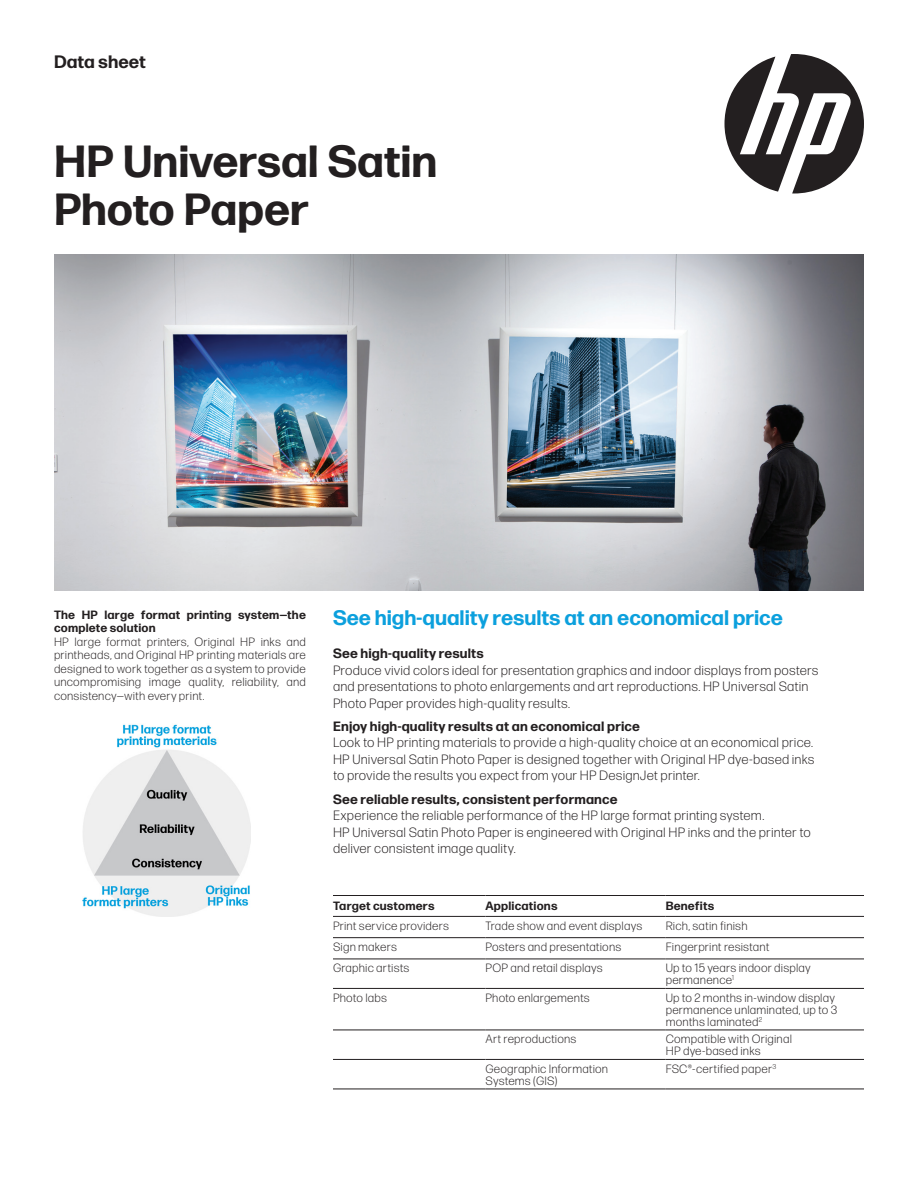
<style>
.page{position:relative;width:918px;height:1188px;background:#fff}
.page>*{position:absolute;margin:0;border:0;box-sizing:border-box;transform-origin:0 0}
.headline{font:700 45px/48px "Forma DJR Micro";letter-spacing:-.005em;color:#231f20}
.subhead_2{font:700 21px "Forma DJR Micro";letter-spacing:-.005em;color:#0ca0dd}
.t1{font:700 18px "Forma DJR Micro";color:#231f20}
.body{font:300 13.5px/16.5px "Forma DJR Micro";letter-spacing:.01em;color:#231f20}
.Body_Header{font:700 13.5px "Forma DJR Micro";letter-spacing:.01em;color:#231f20}
.Insight_body{font:300 12px/13.5px "Forma DJR Micro";letter-spacing:.015em;color:#231f20;text-align:justify}
.Body_Header-2{font:300 12px/12px "Forma DJR Micro";letter-spacing:.015em;color:#231f20}
.Bullet_body{font:300 12px/12px "Forma DJR Micro";letter-spacing:.015em;color:#231f20}
.Insight_body-2{font:700 12px/13.5px "Forma DJR Micro";letter-spacing:.015em;color:#231f20}
.Spec_text{font:700 12px "Forma DJR Micro";letter-spacing:.015em;color:#231f20}
.body-2{font:300 12px "Forma DJR Micro";letter-spacing:.015em;color:#231f20}
</style>
<div class="page">
<img style="left:54px;top:255px;width:810px;height:336px">
<svg style="left:725px;top:54px;width:139px;height:139px"></svg>
<hr style="left:333px;top:895px;width:152px;height:1px;background:#231f20">
<hr style="left:485px;top:895px;width:181px;height:1px;background:#231f20">
<hr style="left:666px;top:895px;width:198px;height:1px;background:#231f20">
<hr style="left:333px;top:916px;width:152px;height:1px;background:#231f20">
<hr style="left:485px;top:916px;width:181px;height:1px;background:#231f20">
<hr style="left:666px;top:916px;width:198px;height:1px;background:#231f20">
<hr style="left:333px;top:937px;width:152px;height:1px;background:#231f20">
<hr style="left:485px;top:937px;width:181px;height:1px;background:#231f20">
<hr style="left:666px;top:937px;width:198px;height:1px;background:#231f20">
<hr style="left:333px;top:959px;width:152px;height:1px;background:#231f20">
<hr style="left:485px;top:959px;width:181px;height:1px;background:#231f20">
<hr style="left:666px;top:959px;width:198px;height:1px;background:#231f20">
<hr style="left:333px;top:988px;width:152px;height:1px;background:#231f20">
<hr style="left:485px;top:988px;width:181px;height:1px;background:#231f20">
<hr style="left:666px;top:988px;width:198px;height:1px;background:#231f20">
<hr style="left:333px;top:1030px;width:152px;height:1px;background:#231f20">
<hr style="left:485px;top:1030px;width:181px;height:1px;background:#231f20">
<hr style="left:666px;top:1030px;width:198px;height:1px;background:#231f20">
<hr style="left:333px;top:1059px;width:152px;height:1px;background:#231f20">
<hr style="left:485px;top:1059px;width:181px;height:1px;background:#231f20">
<hr style="left:666px;top:1059px;width:198px;height:1px;background:#231f20">
<hr style="left:333px;top:1089px;width:152px;height:1px;background:#231f20">
<hr style="left:485px;top:1089px;width:181px;height:1px;background:#231f20">
<hr style="left:666px;top:1089px;width:198px;height:1px;background:#231f20">
<img style="left:83px;top:724px;width:167px;height:193px">
<p class="t1" style="left:54px;top:50px;width:93px">Data sheet</p>
<p class="headline" style="left:54px;top:136px;width:385px">HP Universal Satin<br>Photo Paper</p>
<p class="Insight_body-2" style="left:54px;top:607px;width:254px">The HP large format printing system—the complete solution</p>
<p class="Insight_body" style="left:54px;top:634px;width:253px">HP large format printers, Original HP inks and printheads, and Original HP printing materials are designed to work together as a system to provide uncompromising image quality, reliability, and consistency—with every print.</p>
<p class="subhead_2" style="left:333px;top:604px;width:451px">See high-quality results at an economical price</p>
<p class="Body_Header" style="left:333px;top:645px;width:152px">See high-quality results</p>
<p class="body" style="left:333px;top:661px;width:487px">Produce vivid colors ideal for presentation graphics and indoor displays from posters and presentations to photo enlargements and art reproductions. HP Universal Satin<br>Photo Paper provides high-quality results.</p>
<p class="Body_Header" style="left:333px;top:717px;width:309px">Enjoy high-quality results at an economical price</p>
<p class="body" style="left:333px;top:734px;width:483px;text-align:justify">Look to HP printing materials to provide a high-quality choice at an economical price.<br>HP Universal Satin Photo Paper is designed together with Original HP dye-based inks to provide the results you expect from your HP DesignJet printer.</p>
<p class="Body_Header" style="left:333px;top:790px;width:286px">See reliable results, consistent performance</p>
<p class="body" style="left:333px;top:807px;width:479px">Experience the reliable performance of the HP large format printing system.<br>HP Universal Satin Photo Paper is engineered with Original HP inks and the printer to deliver consistent image quality.</p>
<p class="Spec_text" style="left:333px;top:898px;width:103px">Target customers</p>
<p class="Spec_text" style="left:485px;top:898px;width:74px">Applications</p>
<p class="Spec_text" style="left:666px;top:898px;width:50px">Benefits</p>
<p class="Body_Header-2" style="left:333px;top:919px;width:118px">Print service providers</p>
<p class="Body_Header-2" style="left:485px;top:919px;width:158px">Trade show and event displays</p>
<p class="Bullet_body" style="left:666px;top:919px;width:83px">Rich, satin finish</p>
<p class="Body_Header-2" style="left:333px;top:940px;width:65px">Sign makers</p>
<p class="Body_Header-2" style="left:485px;top:940px;width:137px">Posters and presentations</p>
<p class="Bullet_body" style="left:666px;top:940px;width:105px">Fingerprint resistant</p>
<p class="Body_Header-2" style="left:333px;top:962px;width:78px">Graphic artists</p>
<p class="Body_Header-2" style="left:485px;top:962px;width:119px">POP and retail displays</p>
<p class="Bullet_body" style="left:666px;top:962px;width:147px">Up to 15 years indoor display permanence<sup>1</sup></p>
<p class="Body_Header-2" style="left:333px;top:991px;width:56px">Photo labs</p>
<p class="Body_Header-2" style="left:485px;top:991px;width:106px">Photo enlargements</p>
<p class="Bullet_body" style="left:666px;top:991px;width:173px">Up to 2 months in-window display permanence unlaminated, up to 3 months laminated<sup>2</sup></p>
<p class="Body_Header-2" style="left:485px;top:1033px;width:93px">Art reproductions</p>
<p class="Bullet_body" style="left:666px;top:1033px;width:128px">Compatible with Original<br>HP dye-based inks</p>
<p class="Body_Header-2" style="left:485px;top:1062px;width:124px">Geographic Information<br>Systems (GIS)</p>
<p class="body-2" style="left:666px;top:1061px;width:112px">FSC®-certified paper<sup>3</sup></p>
</div>
